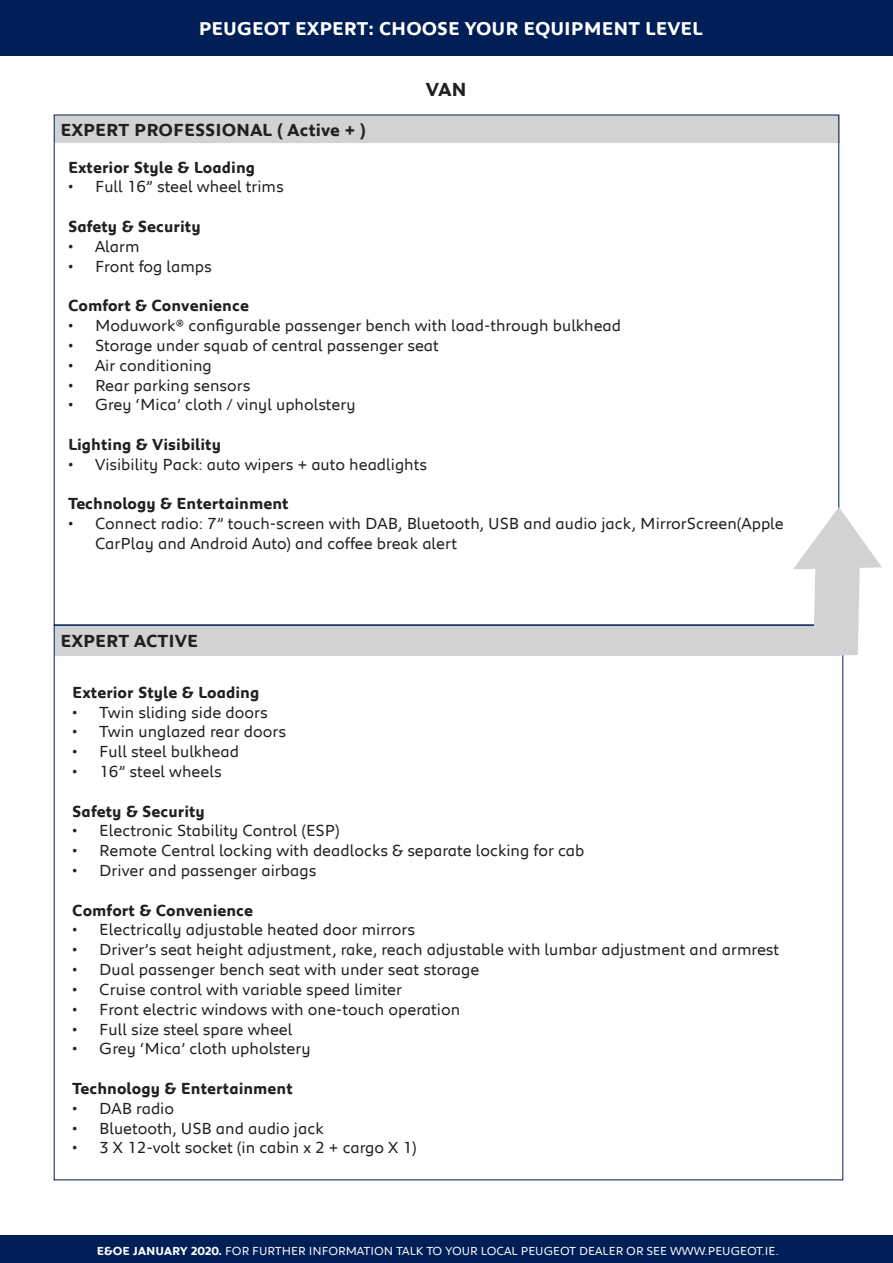
<style>
.page{position:relative;width:893px;height:1263px;background:#fff}
.page>*{position:absolute;margin:0;border:0;box-sizing:border-box;transform-origin:0 0}
.t1{font:700 19.5px "Peugeot";color:#231f20}
.t2{font:700 19.05px "Peugeot";color:#fff}
.t3{font:700 18px "Peugeot";color:#231f20}
.t4{font:16.5px/19.8px "Peugeot";color:#231f20}
.t5{font:700 16.5px "Peugeot";color:#231f20}
.t6{font:12px "Peugeot";color:#fff}
.s1{font-weight:700}
</style>
<div class="page">
<div style="left:0;top:0;width:893px;height:55px;background:#001f56"></div>
<div style="left:0;top:1235px;width:893px;height:28px;background:#001f56"></div>
<div style="left:54px;top:626px;width:785px;height:29px;background:#d1d2d4"></div>
<hr style="left:54px;top:654px;width:785px;height:2px;background:#d1d2d4">
<div style="left:54px;top:116px;width:785px;height:26px;background:#d1d2d4"></div>
<hr style="left:54px;top:142px;width:785px;height:1px;background:#d1d2d4">
<svg style="left:793px;top:507px;width:89px;height:149px"></svg>
<p class="t2" style="left:199px;top:15px;width:505px">PEUGEOT EXPERT: CHOOSE YOUR EQUIPMENT LEVEL</p>
<p class="t1" style="left:426px;top:76px;width:43px">VAN</p>
<p class="t3" style="left:60px;top:118px;width:307px">EXPERT PROFESSIONAL ( Active + )</p>
<p class="t5" style="left:68px;top:156px;width:189px">Exterior Style &amp; Loading</p>
<p class="t4" style="left:68px;top:176px;width:217px">• Full 16” steel wheel trims</p>
<p class="t5" style="left:68px;top:215px;width:134px">Safety &amp; Security</p>
<p class="t4" style="left:68px;top:235px;width:73px">• Alarm</p>
<p class="t4" style="left:68px;top:255px;width:145px">• Front fog lamps</p>
<p class="t5" style="left:68px;top:294px;width:182px">Comfort &amp; Convenience</p>
<p class="t4" style="left:68px;top:315px;width:555px">• Moduwork® configurable passenger bench with load-through bulkhead</p>
<p class="t4" style="left:68px;top:334px;width:372px">• Storage under squab of central passenger seat</p>
<p class="t4" style="left:68px;top:354px;width:145px">• Air conditioning</p>
<p class="t4" style="left:68px;top:374px;width:184px">• Rear parking sensors</p>
<p class="t4" style="left:68px;top:394px;width:289px">• Grey ‘Mica’ cloth / vinyl upholstery</p>
<p class="t5" style="left:68px;top:433px;width:155px">Lighting &amp; Visibility</p>
<p class="t4" style="left:68px;top:453px;width:361px">• Visibility Pack: auto wipers + auto headlights</p>
<p class="t5" style="left:68px;top:492px;width:222px">Technology &amp; Entertainment</p>
<p class="t4" style="left:95px;top:513px;width:690px;text-indent:-27px">• Connect radio: 7” touch-screen with DAB, Bluetooth, USB and audio jack, MirrorScreen(Apple<br>CarPlay and Android Auto) and coffee break alert</p>
<p class="t3" style="left:60px;top:628px;width:139px">EXPERT ACTIVE</p>
<p class="t5" style="left:72px;top:681px;width:189px">Exterior Style &amp; Loading</p>
<p class="t4" style="left:72px;top:701px;width:197px">• Twin sliding side doors</p>
<p class="t4" style="left:72px;top:721px;width:215px">• Twin unglazed rear doors</p>
<p class="t4" style="left:72px;top:741px;width:168px">• Full steel bulkhead</p>
<p class="t4" style="left:72px;top:761px;width:151px">• 16” steel wheels</p>
<p class="t5" style="left:72px;top:800px;width:134px">Safety &amp; Security</p>
<p class="t4" style="left:72px;top:820px;width:269px">• Electronic Stability Control (ESP)</p>
<p class="t4" style="left:72px;top:840px;width:514px">• Remote Central locking with deadlocks &amp; separate locking for cab</p>
<p class="t4" style="left:72px;top:860px;width:245px">• Driver and passenger airbags</p>
<p class="t5" style="left:72px;top:899px;width:182px">Comfort &amp; Convenience</p>
<p class="t4" style="left:72px;top:919px;width:344px">• Electrically adjustable heated door mirrors</p>
<p class="t4" style="left:72px;top:939px;width:708px">• Driver’s seat height adjustment, rake, reach adjustable with lumbar adjustment and armrest</p>
<p class="t4" style="left:72px;top:959px;width:409px">• Dual passenger bench seat with under seat storage</p>
<p class="t4" style="left:72px;top:978px;width:331px">• Cruise control with variable speed limiter</p>
<p class="t4" style="left:72px;top:998px;width:389px">• Front electric windows with one-touch operation</p>
<p class="t4" style="left:72px;top:1018px;width:222px">• Full size steel spare wheel</p>
<p class="t4" style="left:72px;top:1038px;width:240px">• Grey ‘Mica’ cloth upholstery</p>
<p class="t5" style="left:72px;top:1077px;width:222px">Technology &amp; Entertainment</p>
<p class="t4" style="left:72px;top:1097px;width:103px">• DAB radio</p>
<p class="t4" style="left:72px;top:1117px;width:253px">• Bluetooth, USB and audio jack</p>
<p class="t4" style="left:72px;top:1137px;width:346px">• 3 X 12-volt socket (in cabin x 2 + cargo X 1)</p>
<p class="t6" style="left:97px;top:1243px;width:684px"><span class="s1">E&amp;OE JANUARY 2020.</span> FOR FURTHER INFORMATION TALK TO YOUR LOCAL PEUGEOT DEALER OR SEE WWW.PEUGEOT.IE.</p>
</div>
